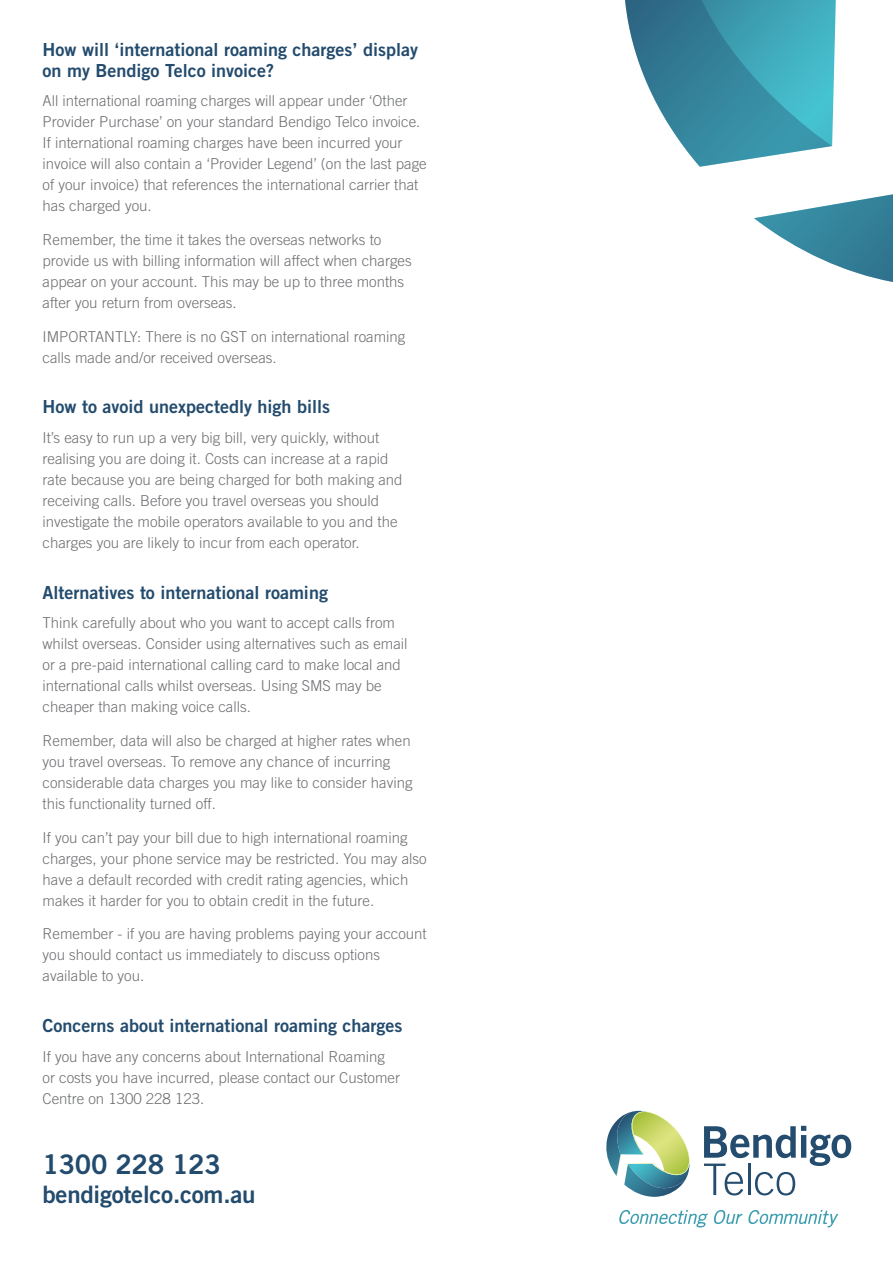
<style>
.page{position:relative;width:893px;height:1263px;background:#fff}
.page>*{position:absolute;margin:0;border:0;box-sizing:border-box;transform-origin:0 0}
.t1{font:27px "Trade Gothic LT Std Bd 2";letter-spacing:-.01em;color:#234b6d}
.t2{font:24px "Trade Gothic LT Std Bd 2";letter-spacing:-.01em;color:#234b6d}
.t3{font:18px/21px "Trade Gothic LT Std Bd 2";color:#234b6d}
.t4{font:300 15px/21px "Trade Gothic LT Std";color:#6d6e71}
</style>
<div class="page">
<svg style="left:619px;top:1210px;width:219px;height:17px"></svg>
<svg style="left:704px;top:1126px;width:147px;height:69px"></svg>
<svg style="left:606px;top:1111px;width:84px;height:86px"></svg>
<svg style="left:625px;top:0;width:268px;height:282px"></svg>
<p class="t3" style="left:43px;top:38px;width:377px">How will ‘international roaming charges’ display on my Bendigo Telco invoice?</p>
<p class="t4" style="left:43px;top:90px;width:386px">All international roaming charges will appear under ‘Other Provider Purchase’ on your standard Bendigo Telco invoice.<br>If international roaming charges have been incurred your invoice will also contain a ‘Provider Legend’ (on the last page of your invoice) that references the international carrier that has charged you.</p>
<p class="t4" style="left:43px;top:229px;width:371px">Remember, the time it takes the overseas networks to provide us with billing information will affect when charges appear on your account. This may be up to three months after you return from overseas.</p>
<p class="t4" style="left:43px;top:325px;width:364px">IMPORTANTLY: There is no GST on international roaming calls made and/or received overseas.</p>
<p class="t3" style="left:43px;top:396px;width:289px">How to avoid unexpectedly high bills</p>
<p class="t4" style="left:43px;top:427px;width:362px">It’s easy to run up a very big bill, very quickly, without realising you are doing it. Costs can increase at a rapid rate because you are being charged for both making and receiving calls. Before you travel overseas you should investigate the mobile operators available to you and the charges you are likely to incur from each operator.</p>
<p class="t3" style="left:43px;top:581px;width:287px">Alternatives to international roaming</p>
<p class="t4" style="left:43px;top:612px;width:366px">Think carefully about who you want to accept calls from whilst overseas. Consider using alternatives such as email or a pre-paid international calling card to make local and international calls whilst overseas. Using SMS may be cheaper than making voice calls.</p>
<p class="t4" style="left:43px;top:730px;width:372px">Remember, data will also be charged at higher rates when you travel overseas. To remove any chance of incurring considerable data charges you may like to consider having this functionality turned off.</p>
<p class="t4" style="left:43px;top:827px;width:386px">If you can’t pay your bill due to high international roaming charges, your phone service may be restricted. You may also have a default recorded with credit rating agencies, which makes it harder for you to obtain credit in the future.</p>
<p class="t4" style="left:43px;top:923px;width:386px">Remember - if you are having problems paying your account you should contact us immediately to discuss options available to you.</p>
<p class="t3" style="left:43px;top:1015px;width:361px">Concerns about international roaming charges</p>
<p class="t4" style="left:43px;top:1046px;width:359px">If you have any concerns about International Roaming or costs you have incurred, please contact our Customer<br>Centre on 1300 228 123.</p>
<h1 class="t1" style="left:43px;top:1148px;width:180px">1300 228 123</h1>
<h2 class="t2" style="left:43px;top:1179px;width:215px">bendigotelco.com.au</h2>
</div>
